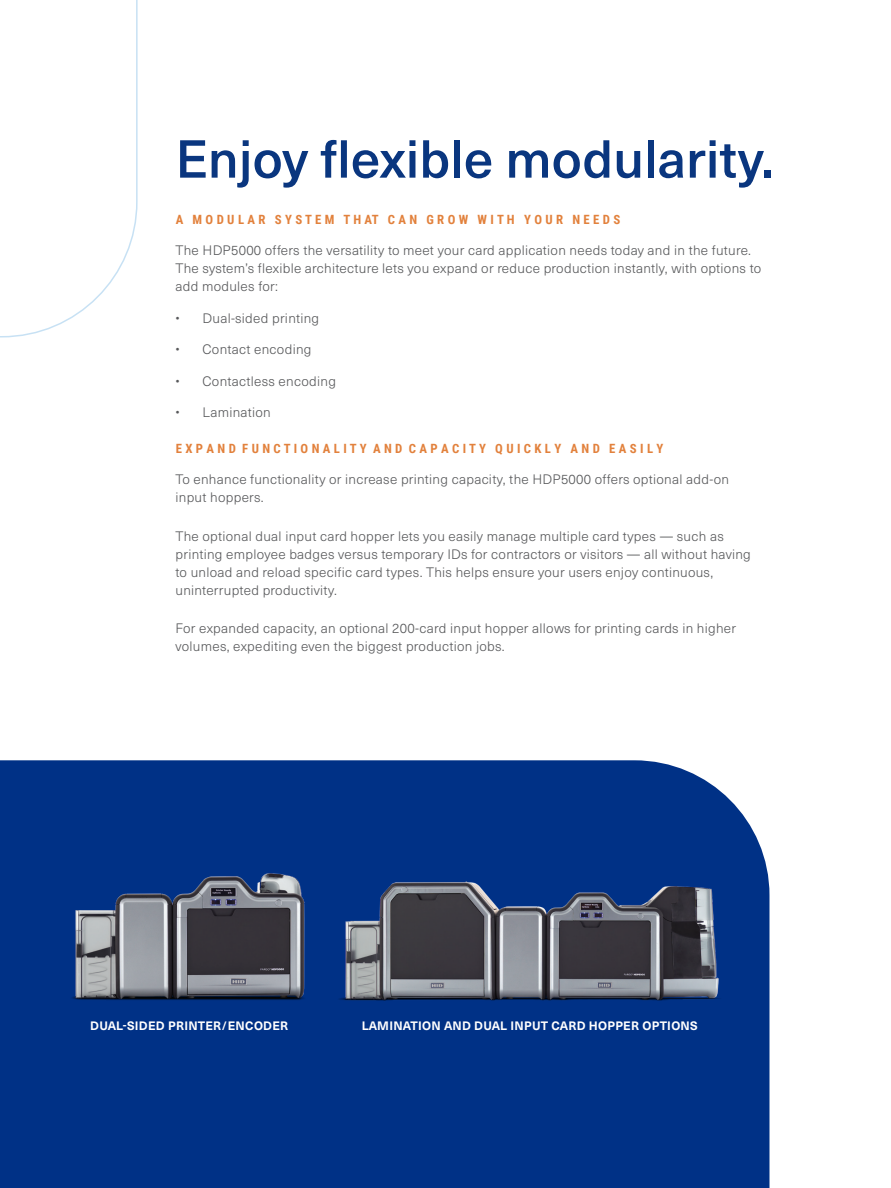
<style>
.page{position:relative;width:891px;height:1188px;background:#fff}
.page>*{position:absolute;margin:0;border:0;box-sizing:border-box;transform-origin:0 0}
.br_large_section_hea{font:500 52.5px "Neue Haas Unica Pro";color:#0a367f}
.br_main_body{font:300 13.5px/18px "Neue Haas Unica Pro";letter-spacing:.02em;color:#57585a}
.br_small_section_sub{font:700 12.75px "Roboto Condensed";color:#e2813c}
.br_small_call_out_he{font:700 12px "Neue Haas Unica Pro";letter-spacing:.025em;color:#fff}
</style>
<div class="page">
<svg style="left:0;top:0;width:138px;height:338px"></svg>
<div style="left:0;top:760px;width:770px;height:428px;background:#003186"></div>
<img style="left:64px;top:861px;width:251px;height:163px">
<img style="left:336px;top:861px;width:387px;height:155px">
<h2 class="br_large_section_hea" style="left:176px;top:127px;width:600px">Enjoy flexible modularity.</h2>
<h3 class="br_small_section_sub" style="left:176px;top:210px;width:446px">A M O D U L A R S Y S T E M T H AT C A N G R O W W I T H Y O U R N E E D S</h3>
<p class="br_main_body" style="left:176px;top:242px;width:587px">The HDP5000 offers the versatility to meet your card application needs today and in the future.<br>The system’s flexible architecture lets you expand or reduce production instantly, with options to add modules for:</p>
<p class="br_main_body" style="left:176px;top:309px;width:145px">• Dual-sided printing</p>
<p class="br_main_body" style="left:176px;top:341px;width:138px">• Contact encoding</p>
<p class="br_main_body" style="left:176px;top:372px;width:162px">• Contactless encoding</p>
<p class="br_main_body" style="left:176px;top:404px;width:97px">• Lamination</p>
<h3 class="br_small_section_sub" style="left:176px;top:440px;width:489px">E X P A N D F U N C T I O N A L I T Y A N D C A P A C I T Y Q U I C K L Y A N D E A S I L Y</h3>
<p class="br_main_body" style="left:176px;top:471px;width:555px">To enhance functionality or increase printing capacity, the HDP5000 offers optional add-on input hoppers.</p>
<p class="br_main_body" style="left:176px;top:527px;width:577px">The optional dual input card hopper lets you easily manage multiple card types — such as printing employee badges versus temporary IDs for contractors or visitors — all without having to unload and reload specific card types. This helps ensure your users enjoy continuous, uninterrupted productivity.</p>
<p class="br_main_body" style="left:176px;top:619px;width:562px">For expanded capacity, an optional 200-card input hopper allows for printing cards in higher volumes, expediting even the biggest production jobs.</p>
<p class="br_small_call_out_he" style="left:90px;top:1018px;width:199px">DUAL-SIDED PRINTER/ENCODER</p>
<p class="br_small_call_out_he" style="left:362px;top:1018px;width:338px">LAMINATION AND DUAL INPUT CARD HOPPER OPTIONS</p>
</div>
